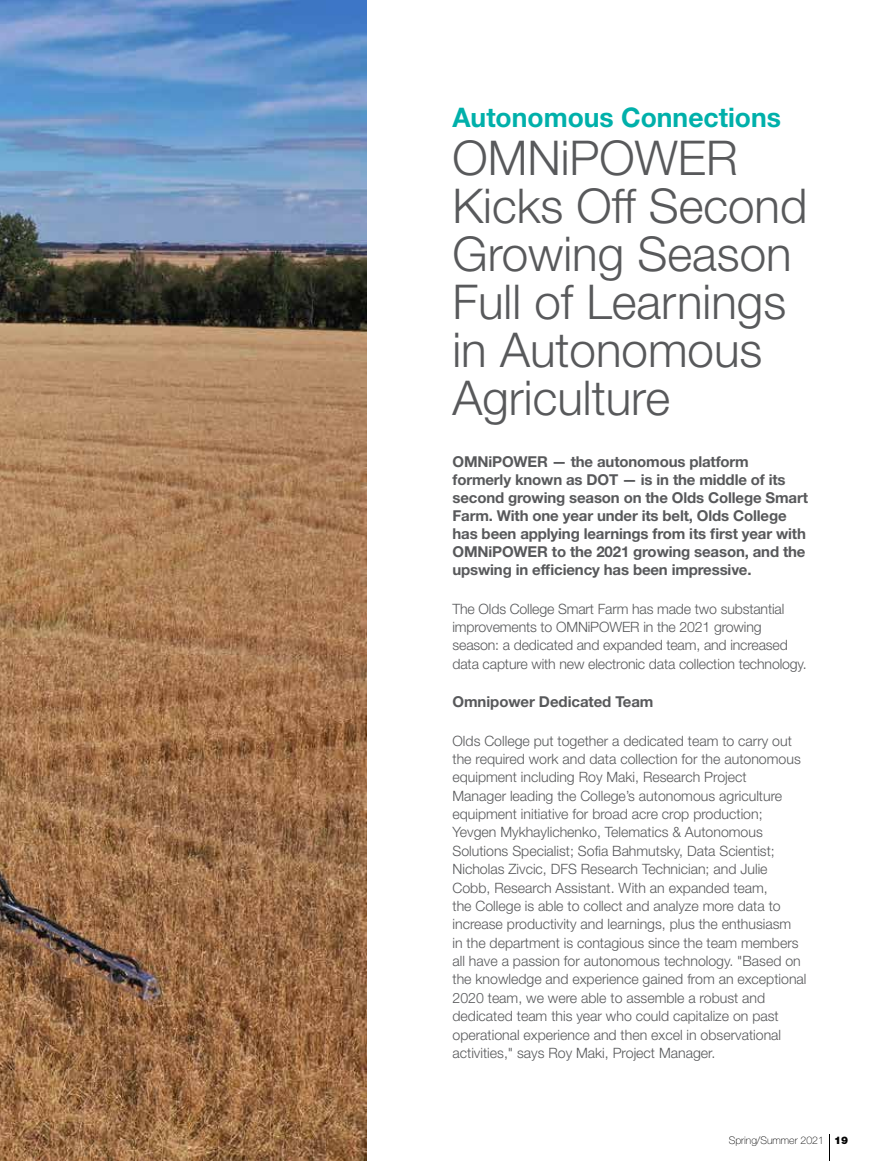
<style>
.page{position:relative;width:878px;height:1161px;background:#fff}
.page>*{position:absolute;margin:0;border:0;box-sizing:border-box;transform-origin:0 0}
.t1{font:300 48px/48px "Helvetica Neue LT Std";color:#58595b}
.t2{font:700 27px "Helvetica Neue LT Std";color:#00b0aa}
.t3{font:700 15px/18px "Helvetica Neue LT Std";letter-spacing:-.01em;color:#58595b}
.t4{font:300 14.25px/18.3px "Helvetica Neue LT Std";color:#58595b}
.t5{font:100 10.5px "Helvetica Neue LT Std";color:#000}
.s1{font-weight:900}
</style>
<div class="page">
<img style="left:0;top:0;width:366px;height:1161px">
<h2 class="t2" style="left:452px;top:101px;width:330px">Autonomous Connections</h2>
<h1 class="t1" style="left:452px;top:133px;width:356px">OMNiPOWER<br>Kicks Off Second<br>Growing Season<br>Full of Learnings in Autonomous<br>Agriculture</h1>
<p class="t3" style="left:452px;top:452px;width:357px">OMNiPOWER — the autonomous platform formerly known as DOT — is in the middle of its second growing season on the Olds College Smart Farm. With one year under its belt, Olds College has been applying learnings from its first year with OMNiPOWER to the 2021 growing season, and the upswing in efficiency has been impressive.</p>
<p class="t4" style="left:452px;top:599px;width:355px">The Olds College Smart Farm has made two substantial improvements to OMNiPOWER in the 2021 growing season: a dedicated and expanded team, and increased data capture with new electronic data collection technology.</p>
<p class="t3" style="left:452px;top:692px;width:202px">Omnipower Dedicated Team</p>
<p class="t4" style="left:452px;top:731px;width:355px">Olds College put together a dedicated team to carry out the required work and data collection for the autonomous equipment including Roy Maki, Research Project<br>Manager leading the College’s autonomous agriculture equipment initiative for broad acre crop production; Yevgen Mykhaylichenko, Telematics &amp; Autonomous Solutions Specialist; Sofia Bahmutsky, Data Scientist; Nicholas Zivcic, DFS Research Technician; and Julie Cobb, Research Assistant. With an expanded team,<br>the College is able to collect and analyze more data to increase productivity and learnings, plus the enthusiasm<br>in the department is contagious since the team members all have a passion for autonomous technology. "Based on the knowledge and experience gained from an exceptional 2020 team, we were able to assemble a robust and dedicated team this year who could capitalize on past operational experience and then excel in observational activities," says Roy Maki, Project Manager.</p>
<p class="t5" style="left:728px;top:1134px;width:121px">Spring/Summer 2021 <span class="s1">19</span></p>
</div>
